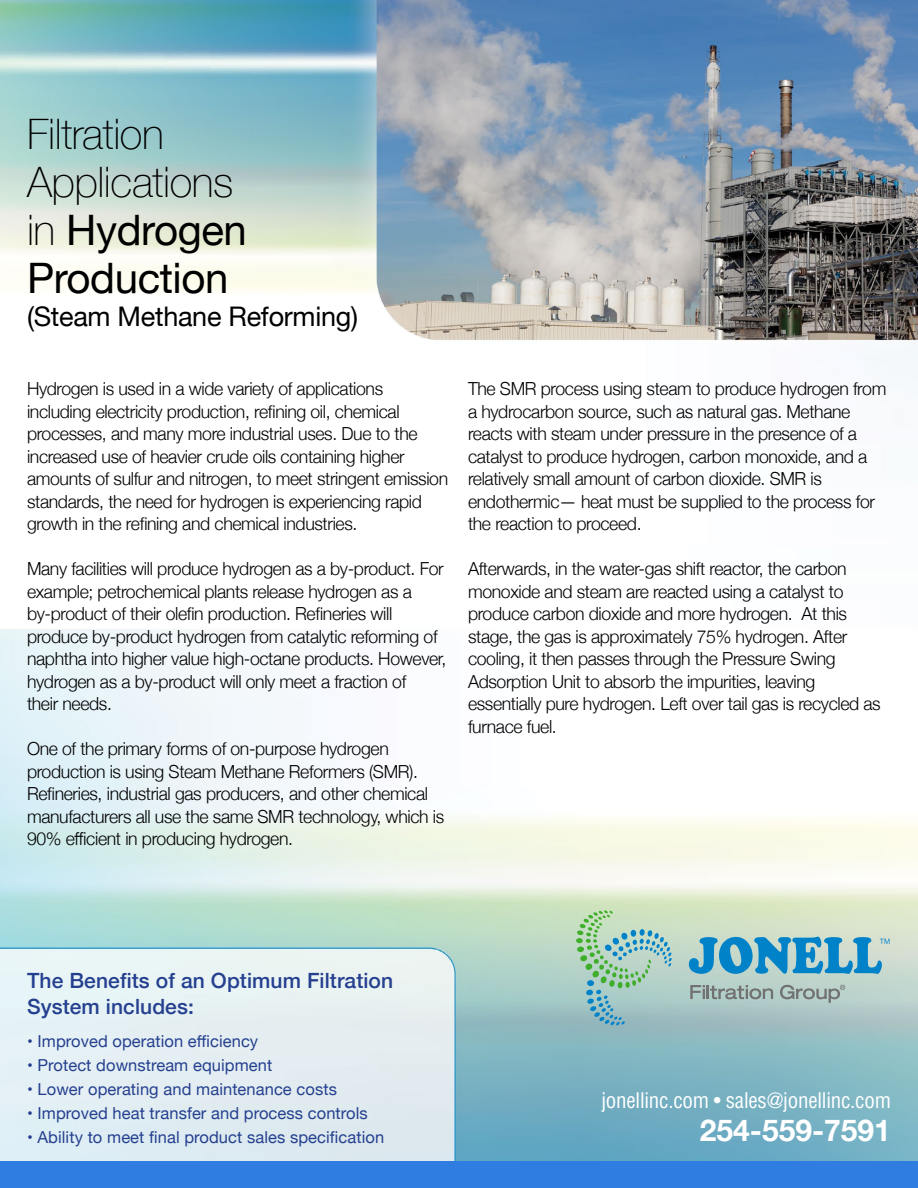
<style>
.page{position:relative;width:918px;height:1188px;background:#fff}
.page>*{position:absolute;margin:0;border:0;box-sizing:border-box;transform-origin:0 0}
.t1{font:100 42px/48px "Helvetica Neue";letter-spacing:-.01em;color:#000}
.t2{font:700 30px "Helvetica Neue";color:#fff}
.t3{font:27px "Helvetica Neue";letter-spacing:-.01em;color:#000}
.t4{font:500 21px/25.5px "Helvetica Neue";letter-spacing:.005em;color:#25408f}
.t5{font:condensed 21px "Helvetica";letter-spacing:-.01em;color:#fff}
.t6{font:300 18px/22.5px "Helvetica Neue";letter-spacing:-.02em;color:#000}
.t7{font:16.5px "Helvetica Neue";letter-spacing:.005em;color:#25408f}
.s1{font-weight:400}
</style>
<div class="page">
<img style="left:0;top:0;width:918px;height:1161px">
<div style="left:0;top:1161px;width:918px;height:27px;background:#2f7de1"></div>
<svg style="left:576px;top:910px;width:96px;height:115px;background:#a0c9ba"></svg>
<svg style="left:690px;top:985px;width:83px;height:14px"></svg>
<svg style="left:780px;top:985px;width:65px;height:18px"></svg>
<svg style="left:689px;top:937px;width:201px;height:37px;background:#5eaaca"></svg>
<h1 class="t1" style="left:27px;top:108px;width:221px">Filtration<br>Applications in <span class="s1">Hydrogen<br>Production</span></h1>
<h3 class="t3" style="left:27px;top:297px;width:333px">(Steam Methane Reforming)</h3>
<p class="t6" style="left:27px;top:376px;width:423px">Hydrogen is used in a wide variety of applications including electricity production, refining oil, chemical processes, and many more industrial uses. Due to the increased use of heavier crude oils containing higher amounts of sulfur and nitrogen, to meet stringent emission standards, the need for hydrogen is experiencing rapid growth in the refining and chemical industries.</p>
<p class="t6" style="left:27px;top:556px;width:421px">Many facilities will produce hydrogen as a by-product. For example; petrochemical plants release hydrogen as a by-product of their olefin production. Refineries will produce by-product hydrogen from catalytic reforming of naphtha into higher value high-octane products. However, hydrogen as a by-product will only meet a fraction of<br>their needs.</p>
<p class="t6" style="left:27px;top:736px;width:419px">One of the primary forms of on-purpose hydrogen production is using Steam Methane Reformers (SMR).<br>Refineries, industrial gas producers, and other chemical manufacturers all use the same SMR technology, which is 90% efficient in producing hydrogen.</p>
<p class="t6" style="left:468px;top:376px;width:420px">The SMR process using steam to produce hydrogen from a hydrocarbon source, such as natural gas. Methane reacts with steam under pressure in the presence of a catalyst to produce hydrogen, carbon monoxide, and a relatively small amount of carbon dioxide. SMR is endothermic— heat must be supplied to the process for the reaction to proceed.</p>
<p class="t6" style="left:468px;top:556px;width:414px">Afterwards, in the water-gas shift reactor, the carbon monoxide and steam are reacted using a catalyst to produce carbon dioxide and more hydrogen. At this stage, the gas is approximately 75% hydrogen. After cooling, it then passes through the Pressure Swing Adsorption Unit to absorb the impurities, leaving essentially pure hydrogen. Left over tail gas is recycled as furnace fuel.</p>
<p class="t4" style="left:27px;top:966px;width:368px">The Benefits of an Optimum Filtration<br>System includes:</p>
<p class="t7" style="left:27px;top:1030px;width:233px">• Improved operation efficiency</p>
<p class="t7" style="left:27px;top:1054px;width:247px">• Protect downstream equipment</p>
<p class="t7" style="left:27px;top:1078px;width:311px">• Lower operating and maintenance costs</p>
<p class="t7" style="left:27px;top:1102px;width:342px">• Improved heat transfer and process controls</p>
<p class="t7" style="left:27px;top:1126px;width:359px">• Ability to meet final product sales specification</p>
<p class="t5" style="left:601px;top:1087px;width:291px">jonellinc.com • sales@jonellinc.com</p>
<h2 class="t2" style="left:700px;top:1107px;width:193px">254-559-7591</h2>
</div>
